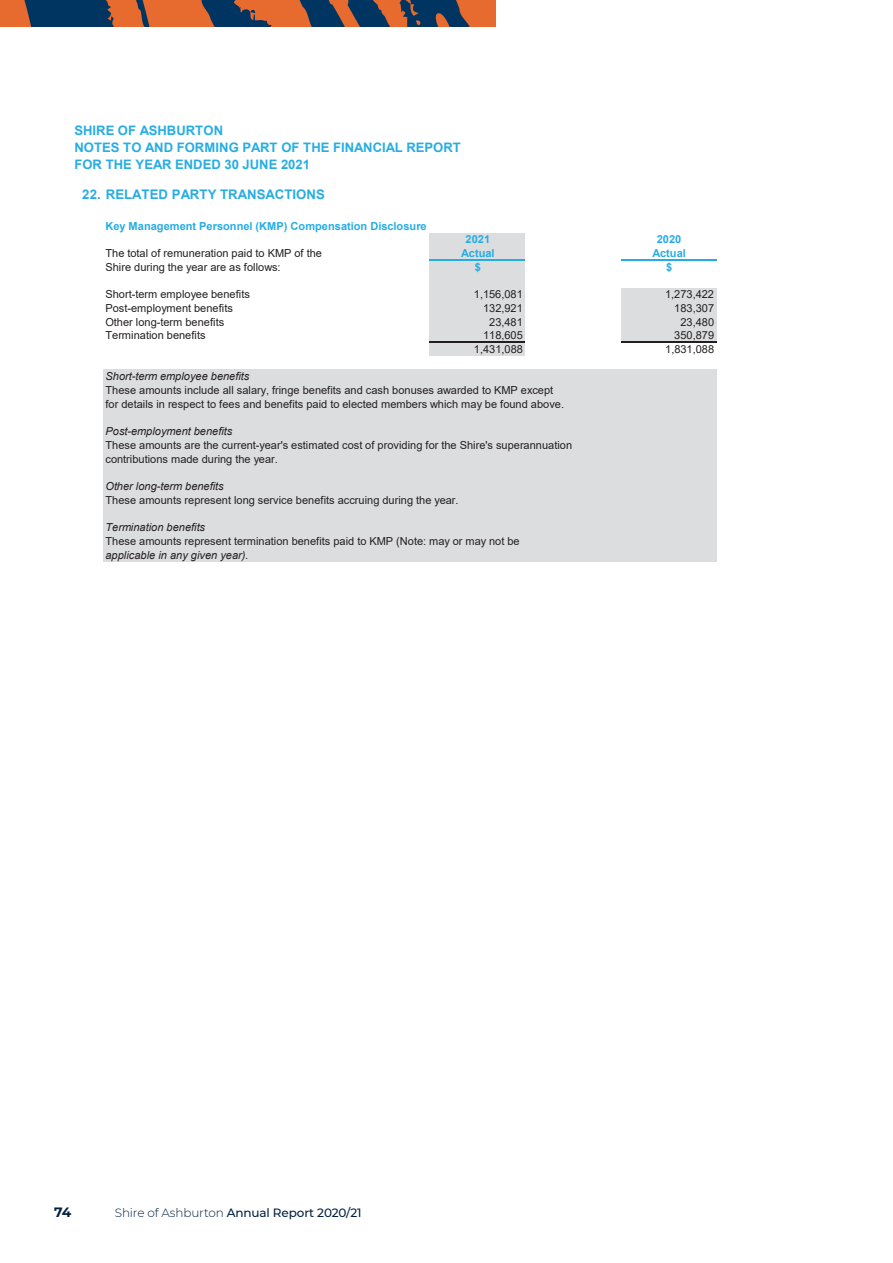
<style>
.page{position:relative;width:893px;height:1263px;background:#fff}
.page>*{position:absolute;margin:0;border:0;box-sizing:border-box;transform-origin:0 0}
.t1{font:700 13.5px "Montserrat";color:#002042}
.t2{font:700 13.2px "Arial";letter-spacing:.005em;color:#27ade3}
.t3{font:700 13.05px/16.8px "Arial";color:#27ade3}
.t4{font:500 12px "Montserrat";letter-spacing:-.01em;color:#002042}
.t5{font:11.1px/13.6px "Arial";color:#231f20}
.t6{font:700 11.1px "Arial";letter-spacing:.005em;color:#27ade3}
.t7{font:700 11.1px "Arial";color:#24ade3}
.s1{font-style:italic}
.s2{font-weight:300}
</style>
<div class="page">
<div style="left:429px;top:233px;width:96px;height:55px;background:#dcdddf"></div>
<div style="left:429px;top:288px;width:96px;height:55px;background:#dcdddf"></div>
<div style="left:621px;top:288px;width:95px;height:55px;background:#dcdddf"></div>
<div style="left:429px;top:342px;width:96px;height:14px;background:#dcdddf"></div>
<div style="left:103px;top:370px;width:613px;height:192px;background:#dcdddf"></div>
<hr style="left:429px;top:260px;width:96px;height:1px;background:#24ade3">
<hr style="left:429px;top:342px;width:96px;height:1px;background:#231f20">
<hr style="left:621px;top:260px;width:95px;height:1px;background:#24ade3">
<hr style="left:621px;top:342px;width:95px;height:1px;background:#231f20">
<img style="left:0;top:0;width:495px;height:27px">
<p class="t3" style="left:74px;top:122px;width:388px">SHIRE OF ASHBURTON<br>NOTES TO AND FORMING PART OF THE FINANCIAL REPORT<br>FOR THE YEAR ENDED 30 JUNE 2021</p>
<p class="t2" style="left:82px;top:185px;width:244px">22. RELATED PARTY TRANSACTIONS</p>
<p class="t6" style="left:105px;top:218px;width:323px">Key Management Personnel (KMP) Compensation Disclosure</p>
<p class="t7" style="left:466px;top:232px;width:26px">2021</p>
<p class="t6" style="left:657px;top:232px;width:26px">2020</p>
<p class="t5" style="left:105px;top:246px;width:218px">The total of remuneration paid to KMP of the</p>
<p class="t7" style="left:461px;top:245px;width:35px">Actual</p>
<p class="t6" style="left:652px;top:245px;width:35px">Actual</p>
<p class="t5" style="left:105px;top:260px;width:177px">Shire during the year are as follows:</p>
<p class="t7" style="left:475px;top:259px;width:8px">$</p>
<p class="t6" style="left:666px;top:259px;width:8px">$</p>
<p class="t5" style="left:105px;top:287px;width:146px">Short-term employee benefits</p>
<p class="t5" style="left:474px;top:287px;width:50px">1,156,081</p>
<p class="t5" style="left:665px;top:287px;width:50px">1,273,422</p>
<p class="t5" style="left:105px;top:301px;width:129px">Post-employment benefits</p>
<p class="t5" style="left:483px;top:301px;width:41px">132,921</p>
<p class="t5" style="left:674px;top:301px;width:41px">183,307</p>
<p class="t5" style="left:105px;top:315px;width:120px">Other long-term benefits</p>
<p class="t5" style="left:489px;top:315px;width:35px">23,481</p>
<p class="t5" style="left:680px;top:315px;width:35px">23,480</p>
<p class="t5" style="left:105px;top:328px;width:102px">Termination benefits</p>
<p class="t5" style="left:483px;top:328px;width:41px">118,605</p>
<p class="t5" style="left:674px;top:328px;width:41px">350,879</p>
<p class="t5" style="left:474px;top:342px;width:50px">1,431,088</p>
<p class="t5" style="left:665px;top:342px;width:50px">1,831,088</p>
<p class="t5" style="left:105px;top:370px;width:460px"><span class="s1">Short-term employee benefits<br></span>These amounts include all salary, fringe benefits and cash bonuses awarded to KMP except for details in respect to fees and benefits paid to elected members which may be found above.</p>
<p class="t5" style="left:105px;top:424px;width:468px"><span class="s1">Post-employment benefits<br></span>These amounts are the current-year's estimated cost of providing for the Shire's superannuation contributions made during the year.</p>
<p class="t5" style="left:105px;top:479px;width:355px"><span class="s1">Other long-term benefits<br></span>These amounts represent long service benefits accruing during the year.</p>
<p class="t5" style="left:105px;top:520px;width:416px"><span class="s1">Termination benefits<br></span>These amounts represent termination benefits paid to KMP (Note: may or may not be <span class="s1">applicable in any given year).</span></p>
<p class="t1" style="left:54px;top:1203px;width:19px">74</p>
<p class="t4" style="left:115px;top:1204px;width:248px"><span class="s2">Shire of Ashburton</span> Annual Report 2020/21</p>
</div>
